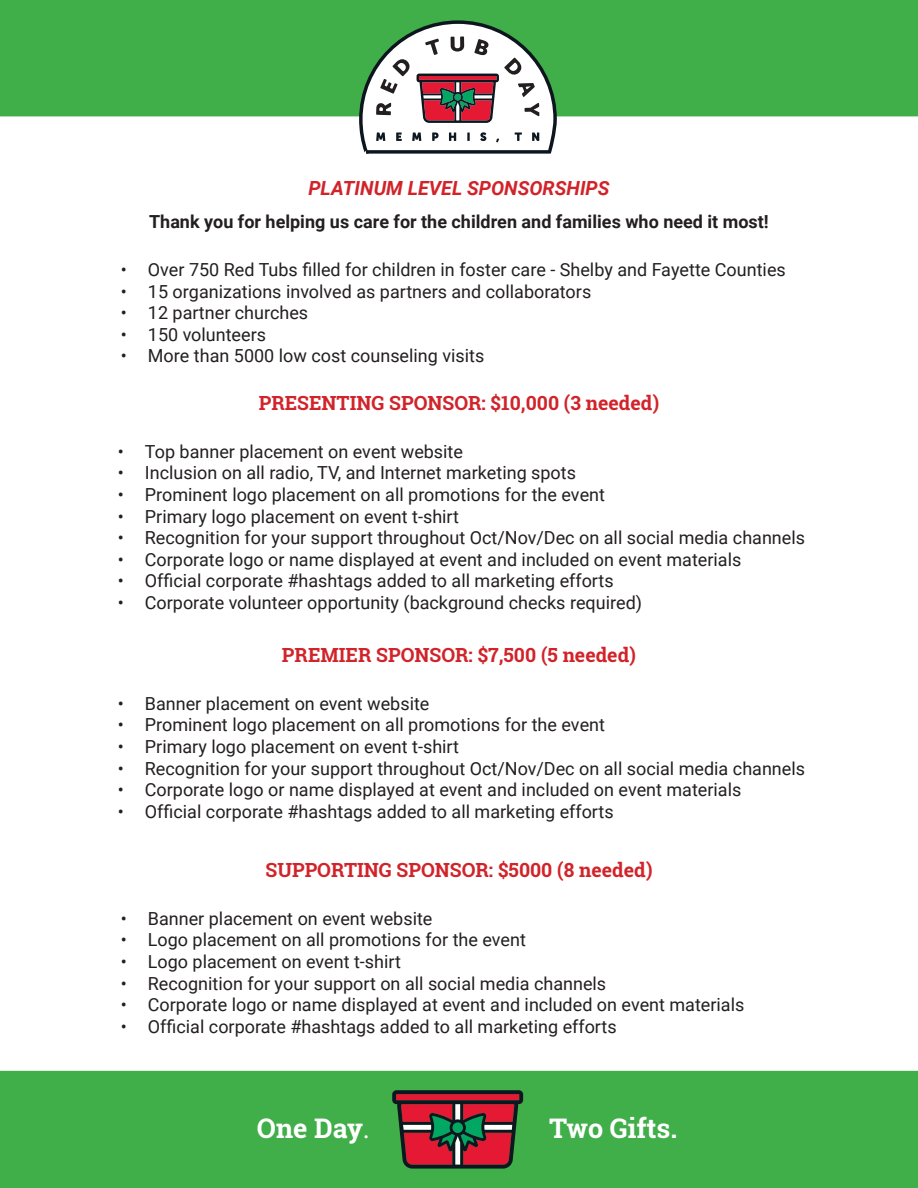
<style>
.page{position:relative;width:918px;height:1188px;background:#fff}
.page>*{position:absolute;margin:0;border:0;box-sizing:border-box;transform-origin:0 0}
.t1{font:700 27px "Roboto Slab";color:#fff}
.t2{font:700 19.5px "Roboto Slab";color:#d1232a}
.t3{font:italic 700 19.5px "Roboto";color:#d1232a}
.t4{font:18px "Roboto";color:#231f20}
.t5{font:700 18px "Roboto";color:#231f20}
.s1{font-family:"Minion Pro";font-weight:400}
</style>
<div class="page">
<div style="left:0;top:0;width:918px;height:116px;background:#40ae49"></div>
<div style="left:0;top:1071px;width:918px;height:117px;background:#40ae49"></div>
<svg style="left:358px;top:20px;width:200px;height:133px"></svg>
<svg style="left:366px;top:150px;width:185px;height:4px"></svg>
<svg style="left:392px;top:1090px;width:131px;height:79px;background:#7d403c"></svg>
<p class="t3" style="left:308px;top:175px;width:303px">PLATINUM LEVEL SPONSORSHIPS</p>
<p class="t5" style="left:149px;top:209px;width:621px">Thank you for helping us care for the children and families who need it most!</p>
<p class="t4" style="left:121px;top:257px;width:666px">• Over 750 Red Tubs filled for children in foster care - Shelby and Fayette Counties</p>
<p class="t4" style="left:121px;top:279px;width:472px">• 15 organizations involved as partners and collaborators</p>
<p class="t4" style="left:121px;top:300px;width:189px">• 12 partner churches</p>
<p class="t4" style="left:121px;top:322px;width:147px">• 150 volunteers</p>
<p class="t4" style="left:121px;top:343px;width:365px">• More than 5000 low cost counseling visits</p>
<p class="t2" style="left:259px;top:389px;width:402px">PRESENTING SPONSOR: $10,000 (3 needed)</p>
<p class="t4" style="left:118px;top:439px;width:347px">• Top banner placement on event website</p>
<p class="t4" style="left:118px;top:460px;width:460px">• Inclusion on all radio, TV, and Internet marketing spots</p>
<p class="t4" style="left:118px;top:482px;width:489px">• Prominent logo placement on all promotions for the event</p>
<p class="t4" style="left:118px;top:504px;width:343px">• Primary logo placement on event t-shirt</p>
<p class="t4" style="left:118px;top:525px;width:689px">• Recognition for your support throughout Oct/Nov/Dec on all social media channels</p>
<p class="t4" style="left:118px;top:547px;width:625px">• Corporate logo or name displayed at event and included on event materials</p>
<p class="t4" style="left:118px;top:568px;width:497px">• Official corporate #hashtags added to all marketing efforts</p>
<p class="t4" style="left:118px;top:590px;width:526px">• Corporate volunteer opportunity (background checks required)</p>
<p class="t2" style="left:282px;top:641px;width:356px">PREMIER SPONSOR: $7,500 (5 needed)</p>
<p class="t4" style="left:118px;top:691px;width:313px">• Banner placement on event website</p>
<p class="t4" style="left:118px;top:712px;width:489px">• Prominent logo placement on all promotions for the event</p>
<p class="t4" style="left:118px;top:734px;width:343px">• Primary logo placement on event t-shirt</p>
<p class="t4" style="left:118px;top:756px;width:689px">• Recognition for your support throughout Oct/Nov/Dec on all social media channels</p>
<p class="t4" style="left:118px;top:777px;width:625px">• Corporate logo or name displayed at event and included on event materials</p>
<p class="t4" style="left:118px;top:799px;width:497px">• Official corporate #hashtags added to all marketing efforts</p>
<p class="t2" style="left:266px;top:856px;width:388px">SUPPORTING SPONSOR: $5000 (8 needed)</p>
<p class="t4" style="left:121px;top:906px;width:313px">• Banner placement on event website</p>
<p class="t4" style="left:121px;top:927px;width:407px">• Logo placement on all promotions for the event</p>
<p class="t4" style="left:121px;top:949px;width:281px">• Logo placement on event t-shirt</p>
<p class="t4" style="left:121px;top:971px;width:487px">• Recognition for your support on all social media channels</p>
<p class="t4" style="left:121px;top:992px;width:625px">• Corporate logo or name displayed at event and included on event materials</p>
<p class="t4" style="left:121px;top:1014px;width:497px">• Official corporate #hashtags added to all marketing efforts</p>
<p class="t1" style="left:257px;top:1110px;width:114px">One Day<span class="s1">.</span></p>
<p class="t1" style="left:549px;top:1110px;width:130px">Two Gifts.</p>
</div>
